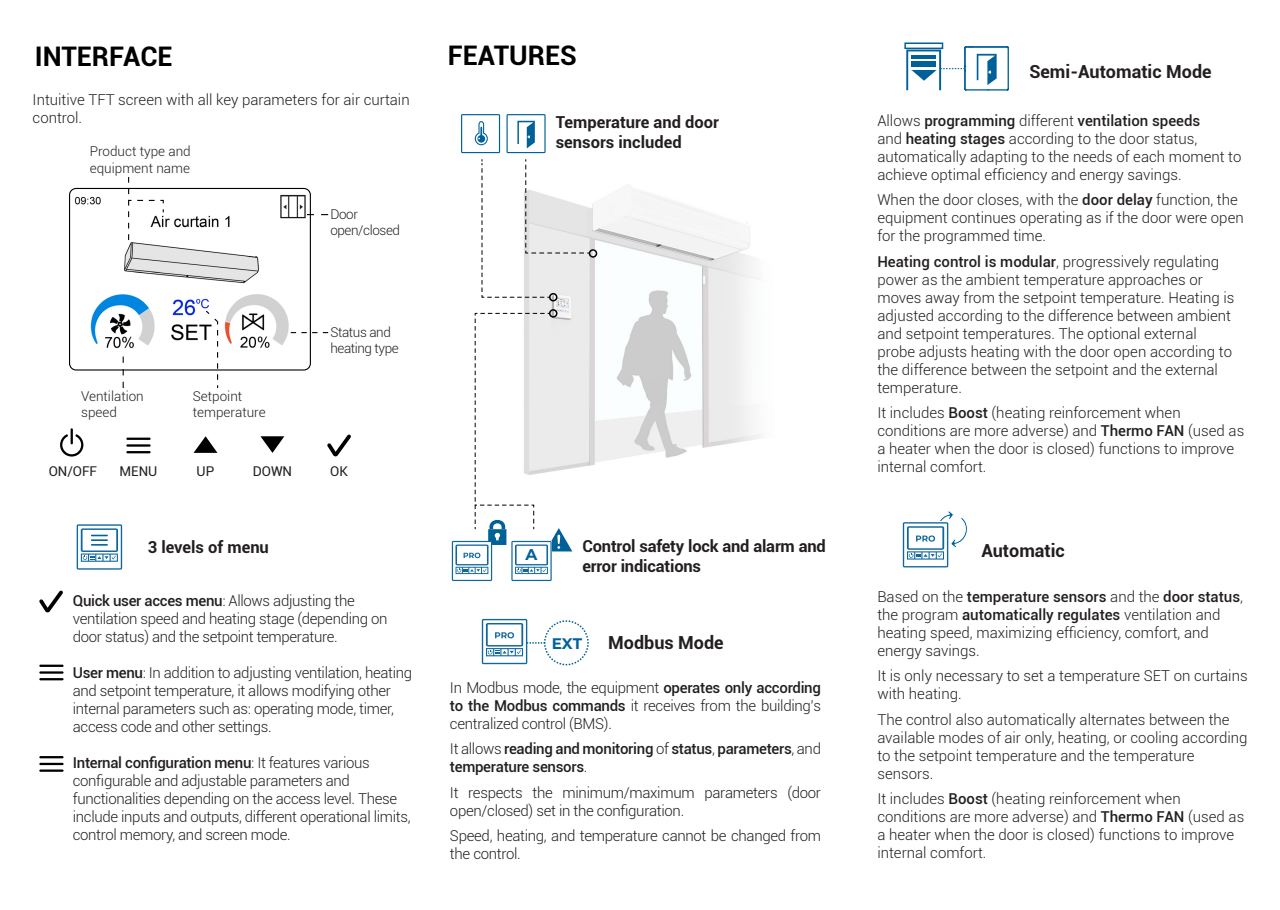
<style>
.page{position:relative;width:1280px;height:910px;background:#fff}
.page>*{position:absolute;margin:0;border:0;box-sizing:border-box;transform-origin:0 0}
.t1{font:700 27px "Roboto";color:#000}
.PARÀGRAF{font:700 18px "Roboto";color:#231f20}
.PARÀGRAF-2{font:700 16.5px/19.8px "Roboto";letter-spacing:-.01em;color:#231f20}
.t2{font:700 15.6px "Montserrat";color:#006198}
.t3{font:700 15.3px "Montserrat";color:#006198}
.Text{font:300 15px/18px "Roboto";color:#231f20}
.Text-2{font:300 15px/18px "Roboto";letter-spacing:-.02em;color:#231f20}
.Text-3{font:500 15px/18px "Roboto";letter-spacing:-.02em;color:#231f20}
.Text-4{font:300 13.5px/16.2px "Roboto";color:#231f20}
.Text-5{font:300 13.5px/16.2px "Roboto";letter-spacing:-.03em;color:#231f20}
.Text-6{font:13.5px "Roboto";color:#231f20}
.s1{font-weight:500}
.s2{font-weight:300}
</style>
<div class="page">
<img style="left:510px;top:189px;width:251px;height:280px">
<hr style="left:987px;top:89px;width:21px;height:2px;background:#006198">
<hr style="left:1007px;top:47px;width:2px;height:42px;background:#006198">
<hr style="left:965px;top:46px;width:43px;height:2px;background:#006198">
<svg style="left:904px;top:42px;width:39px;height:7px"></svg>
<svg style="left:906px;top:46px;width:91px;height:45px"></svg>
<hr style="left:126px;top:438px;width:25px;height:2px;background:#000001">
<svg style="left:60px;top:428px;width:23px;height:29px"></svg>
<hr style="left:126px;top:444px;width:25px;height:3px;background:#000001">
<hr style="left:126px;top:451px;width:25px;height:2px;background:#000001">
<img style="left:71px;top:190px;width:238px;height:179px">
<div style="left:69px;top:188px;width:242px;height:183px;border:1px solid #000001;border-radius:7px"></div>
<svg style="left:123px;top:356px;width:1px;height:32px"></svg>
<svg style="left:307px;top:214px;width:21px;height:1px"></svg>
<svg style="left:461px;top:114px;width:129px;height:184px"></svg>
<svg style="left:903px;top:511px;width:65px;height:56px"></svg>
<svg style="left:77px;top:524px;width:45px;height:46px"></svg>
<svg style="left:291px;top:332px;width:37px;height:1px"></svg>
<svg style="left:205px;top:309px;width:14px;height:80px"></svg>
<svg style="left:194px;top:436px;width:23px;height:17px"></svg>
<svg style="left:260px;top:436px;width:24px;height:17px"></svg>
<svg style="left:327px;top:434px;width:24px;height:22px"></svg>
<div style="left:589px;top:249px;width:8px;height:9px;border:2px solid #000001;border-radius:50%"></div>
<div style="left:549px;top:293px;width:8px;height:8px;border:2px solid #000001;border-radius:50%"></div>
<div style="left:549px;top:309px;width:8px;height:9px;border:2px solid #000001;border-radius:50%"></div>
<svg style="left:482px;top:619px;width:107px;height:47px"></svg>
<svg style="left:452px;top:313px;width:120px;height:268px"></svg>
<svg style="left:128px;top:177px;width:36px;height:63px"></svg>
<svg style="left:39px;top:590px;width:24px;height:22px"></svg>
<hr style="left:39px;top:665px;width:25px;height:2px;background:#000001">
<hr style="left:39px;top:671px;width:25px;height:3px;background:#000001">
<hr style="left:39px;top:678px;width:25px;height:2px;background:#000001">
<hr style="left:39px;top:756px;width:25px;height:2px;background:#000001">
<hr style="left:39px;top:763px;width:25px;height:2px;background:#000001">
<hr style="left:39px;top:769px;width:25px;height:3px;background:#000001">
<p class="t1" style="left:35px;top:37px;width:139px">INTERFACE</p>
<p class="t1" style="left:448px;top:36px;width:130px">FEATURES</p>
<p class="Text" style="left:33px;top:90px;width:379px">Intuitive TFT screen with all key parameters for air curtain control.</p>
<p class="Text-4" style="left:90px;top:143px;width:102px">Product type and</p>
<p class="Text-4" style="left:90px;top:159px;width:102px">equipment name</p>
<p class="Text-4" style="left:81px;top:387px;width:64px">Ventilation speed</p>
<p class="Text-4" style="left:193px;top:387px;width:74px">Setpoint temperature</p>
<p class="Text-6" style="left:49px;top:462px;width:50px">ON/OFF</p>
<p class="Text-6" style="left:120px;top:462px;width:39px">MENU</p>
<p class="Text-6" style="left:197px;top:462px;width:19px">UP</p>
<p class="Text-6" style="left:253px;top:462px;width:41px">DOWN</p>
<p class="Text-4" style="left:330px;top:205px;width:29px">Door</p>
<p class="Text-5" style="left:330px;top:221px;width:71px">open/closed</p>
<p class="Text-5" style="left:330px;top:323px;width:70px">Status and heating type</p>
<p class="Text-6" style="left:330px;top:462px;width:19px">OK</p>
<p class="PARÀGRAF-2" style="left:556px;top:112px;width:165px">Temperature and door sensors included</p>
<p class="PARÀGRAF" style="left:1029px;top:59px;width:184px">Semi-Automatic Mode</p>
<p class="Text" style="left:877px;top:111px;width:366px">Allows <span class="s1">programming</span> different <span class="s1">ventilation speeds<br></span>and <span class="s1">heating stages</span> according to the door status, automatically adapting to the needs of each moment to achieve optimal efficiency and energy savings.</p>
<p class="Text" style="left:877px;top:190px;width:368px">When the door closes, with the <span class="s1">door delay</span> function, the equipment continues operating as if the door were open for the programmed time.</p>
<p class="Text" style="left:877px;top:252px;width:359px"><span class="s1">Heating control is modular</span>, progressively regulating power as the ambient temperature approaches or moves away from the setpoint temperature. Heating is adjusted according to the difference between ambient and setpoint temperatures. The optional external probe adjusts heating with the door open according to the difference between the setpoint and the external temperature.</p>
<p class="Text" style="left:877px;top:403px;width:368px">It includes <span class="s1">Boost</span> (heating reinforcement when conditions are more adverse) and <span class="s1">Thermo FAN</span> (used as a heater when the door is closed) functions to improve internal comfort.</p>
<p class="PARÀGRAF-2" style="left:582px;top:535px;width:245px">Control safety lock and alarm and error indications</p>
<p class="PARÀGRAF-2" style="left:148px;top:537px;width:123px">3 levels of menu</p>
<p class="PARÀGRAF" style="left:981px;top:537px;width:85px">Automatic</p>
<p class="t2" style="left:526px;top:544px;width:13px">A</p>
<p class="Text-2" style="left:73px;top:591px;width:316px"><span class="s1">Quick user acces menu</span>: Allows adjusting the ventilation speed and heating stage (depending on door status) and the setpoint temperature.</p>
<p class="Text-2" style="left:73px;top:663px;width:341px"><span class="s1">User menu</span>: In addition to adjusting ventilation, heating and setpoint temperature, it allows modifying other internal parameters such as: operating mode, timer, access code and other settings.</p>
<p class="Text-2" style="left:73px;top:753px;width:339px"><span class="s1">Internal configuration menu</span>: It features various configurable and adjustable parameters and functionalities depending on the access level. These include inputs and outputs, different operational limits, control memory, and screen mode.</p>
<p class="t3" style="left:552px;top:632px;width:32px">EXT</p>
<p class="PARÀGRAF" style="left:608px;top:630px;width:117px">Modbus Mode</p>
<p class="Text" style="left:450px;top:678px;width:373px;text-align:justify">In Modbus mode, the equipment <span class="s1">operates only according to the Modbus commands</span> it receives from the building’s centralized control (BMS).</p>
<p class="Text-3" style="left:450px;top:739px;width:373px"><span class="s2">It allows</span> reading and monitoring <span class="s2">of</span> status<span class="s2">,</span> parameters<span class="s2">, and </span>temperature sensors<span class="s2">.</span></p>
<p class="Text-2" style="left:450px;top:783px;width:373px">It respects the minimum/maximum parameters (door open/closed) set in the configuration.</p>
<p class="Text-2" style="left:450px;top:826px;width:373px">Speed, heating, and temperature cannot be changed from the control.</p>
<p class="Text" style="left:877px;top:587px;width:367px">Based on the <span class="s1">temperature sensors</span> and the <span class="s1">door status</span>, the program <span class="s1">automatically regulates</span> ventilation and heating speed, maximizing efficiency, comfort, and energy savings.</p>
<p class="Text" style="left:877px;top:667px;width:372px">It is only necessary to set a temperature SET on curtains with heating.</p>
<p class="Text" style="left:877px;top:710px;width:372px">The control also automatically alternates between the available modes of air only, heating, or cooling according to the setpoint temperature and the temperature sensors.</p>
<p class="Text" style="left:877px;top:790px;width:368px">It includes <span class="s1">Boost</span> (heating reinforcement when conditions are more adverse) and <span class="s1">Thermo FAN</span> (used as a heater when the door is closed) functions to improve internal comfort.</p>
</div>
